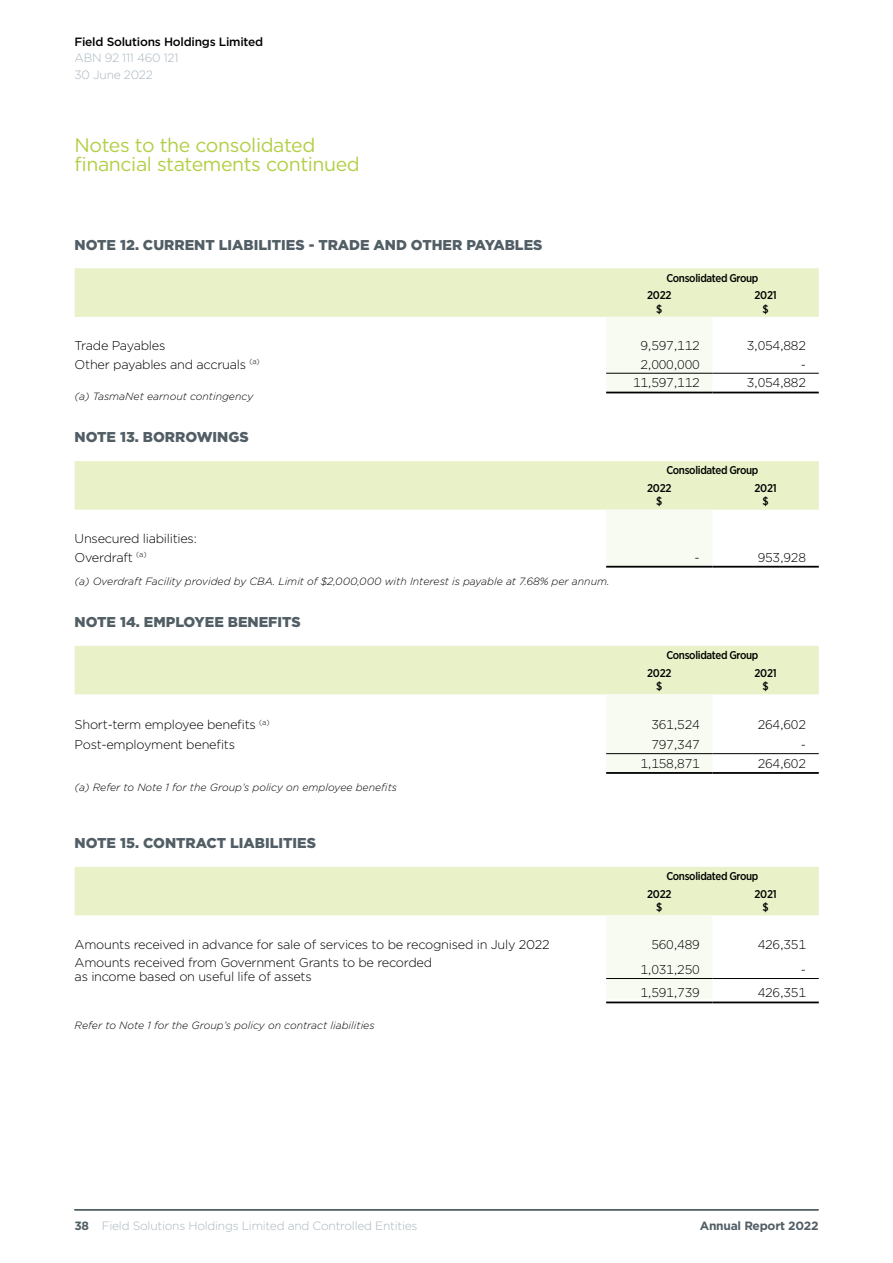
<style>
.page{position:relative;width:893px;height:1263px;background:#fff}
.page>*{position:absolute;margin:0;border:0;box-sizing:border-box;transform-origin:0 0}
.t1{font:19.5px/19.5px "Gotham";letter-spacing:-.02em;color:#b2cf46}
.t2{font:900 14.25px "Gotham";color:#525e65}
.t3{font:300 12.75px/18.8px "Gotham";letter-spacing:-.02em;color:#000}
.t4{font:300 12px/16.5px "Gotham";letter-spacing:-.02em;color:#a8b6bf}
.t5{font:500 12px "Gotham";letter-spacing:-.02em;color:#000}
.t6{font:700 12px "Gotham";letter-spacing:-.02em;color:#525e65}
.t7{font:500 11.25px/17.5px "Gotham Narrow";letter-spacing:-.03em;color:#000}
.t8{font:italic 300 10.5px "Gotham";color:#000}
.s1{font-weight:700;color:#525e65}
</style>
<div class="page">
<svg style="left:75px;top:268px;width:744px;height:124px"></svg>
<hr style="left:606px;top:373px;width:106px;height:1px;background:#000">
<hr style="left:712px;top:373px;width:107px;height:1px;background:#000">
<hr style="left:606px;top:392px;width:106px;height:1px;background:#000">
<hr style="left:712px;top:392px;width:107px;height:1px;background:#000">
<svg style="left:75px;top:461px;width:744px;height:105px"></svg>
<hr style="left:606px;top:566px;width:106px;height:2px;background:#000">
<hr style="left:712px;top:566px;width:107px;height:2px;background:#000">
<svg style="left:75px;top:646px;width:744px;height:126px"></svg>
<hr style="left:606px;top:753px;width:106px;height:1px;background:#000">
<hr style="left:712px;top:753px;width:107px;height:1px;background:#000">
<hr style="left:606px;top:772px;width:106px;height:2px;background:#000">
<hr style="left:712px;top:772px;width:107px;height:2px;background:#000">
<svg style="left:75px;top:867px;width:744px;height:132px"></svg>
<hr style="left:606px;top:978px;width:106px;height:1px;background:#000">
<hr style="left:712px;top:978px;width:107px;height:1px;background:#000">
<hr style="left:606px;top:1001px;width:106px;height:2px;background:#000">
<hr style="left:712px;top:1001px;width:107px;height:2px;background:#000">
<hr style="left:74px;top:1209px;width:745px;height:1px;background:#525e65">
<hr style="left:74px;top:1210px;width:745px;height:1px;background:#525e65">
<p class="t5" style="left:74px;top:34px;width:190px">Field Solutions Holdings Limited</p>
<p class="t4" style="left:74px;top:49px;width:105px">ABN 92 111 460 121<br>30 June 2022</p>
<h1 class="t1" style="left:74px;top:135px;width:287px">Notes to the consolidated financial statements continued</h1>
<p class="t2" style="left:75px;top:235px;width:469px">NOTE 12. CURRENT LIABILITIES - TRADE AND OTHER PAYABLES</p>
<p class="t7" style="left:647px;top:269px;width:113px;text-indent:19px">Consolidated Group<br>2022</p>
<p class="t7" style="left:656px;top:300px;width:8px">$</p>
<p class="t7" style="left:754px;top:288px;width:24px;line-height:13.5px;text-align:center">2021 $</p>
<p class="t3" style="left:75px;top:336px;width:92px">Trade Payables</p>
<p class="t3" style="left:640px;top:336px;width:61px">9,597,112</p>
<p class="t3" style="left:747px;top:336px;width:61px">3,054,882</p>
<p class="t3" style="left:75px;top:354px;width:187px">Other payables and accruals <sup>(a)</sup></p>
<p class="t3" style="left:640px;top:354px;width:61px">2,000,000</p>
<p class="t3" style="left:801px;top:354px;width:7px">-</p>
<p class="t3" style="left:633px;top:373px;width:68px">11,597,112</p>
<p class="t3" style="left:747px;top:373px;width:61px">3,054,882</p>
<p class="t8" style="left:75px;top:390px;width:180px">(a) TasmaNet earnout contingency</p>
<p class="t2" style="left:75px;top:427px;width:176px">NOTE 13. BORROWINGS</p>
<p class="t7" style="left:647px;top:461px;width:113px;text-indent:19px">Consolidated Group<br>2022</p>
<p class="t7" style="left:656px;top:492px;width:8px">$</p>
<p class="t7" style="left:754px;top:481px;width:24px;line-height:13.5px;text-align:center">2021 $</p>
<p class="t3" style="left:75px;top:529px;width:124px">Unsecured liabilities:<br>Overdraft <sup>(a)</sup></p>
<p class="t8" style="left:75px;top:575px;width:536px">(a) Overdraft Facility provided by CBA. Limit of $2,000,000 with Interest is payable at 7.68% per annum.</p>
<p class="t2" style="left:75px;top:612px;width:227px">NOTE 14. EMPLOYEE BENEFITS</p>
<p class="t3" style="left:694px;top:547px;width:7px">-</p>
<p class="t3" style="left:758px;top:547px;width:50px">953,928</p>
<p class="t7" style="left:647px;top:646px;width:113px;text-indent:19px">Consolidated Group<br>2022</p>
<p class="t7" style="left:656px;top:677px;width:8px">$</p>
<p class="t7" style="left:754px;top:666px;width:24px;line-height:13.5px;text-align:center">2021 $</p>
<p class="t3" style="left:75px;top:715px;width:197px">Short-term employee benefits <sup>(a)</sup></p>
<p class="t3" style="left:651px;top:715px;width:50px">361,524</p>
<p class="t3" style="left:758px;top:715px;width:50px">264,602</p>
<p class="t3" style="left:75px;top:735px;width:162px">Post-employment benefits</p>
<p class="t3" style="left:651px;top:735px;width:50px">797,347</p>
<p class="t3" style="left:801px;top:735px;width:7px">-</p>
<p class="t3" style="left:640px;top:753px;width:61px">1,158,871</p>
<p class="t3" style="left:758px;top:753px;width:50px">264,602</p>
<p class="t8" style="left:75px;top:781px;width:324px">(a) Refer to Note 1 for the Group’s policy on employee benefits</p>
<p class="t2" style="left:75px;top:833px;width:243px">NOTE 15. CONTRACT LIABILITIES</p>
<p class="t7" style="left:647px;top:867px;width:113px;text-indent:19px">Consolidated Group<br>2022</p>
<p class="t7" style="left:656px;top:898px;width:8px">$</p>
<p class="t7" style="left:754px;top:887px;width:24px;line-height:13.5px;text-align:center">2021 $</p>
<p class="t3" style="left:75px;top:934px;width:476px">Amounts received in advance for sale of services to be recognised in July 2022</p>
<p class="t3" style="left:651px;top:934px;width:50px">560,489</p>
<p class="t3" style="left:758px;top:934px;width:50px">426,351</p>
<p class="t3" style="left:75px;top:955px;width:359px;line-height:13.5px">Amounts received from Government Grants to be recorded as income based on useful life of assets</p>
<p class="t3" style="left:640px;top:960px;width:61px">1,031,250</p>
<p class="t3" style="left:801px;top:960px;width:7px">-</p>
<p class="t3" style="left:640px;top:983px;width:61px">1,591,739</p>
<p class="t3" style="left:758px;top:983px;width:50px">426,351</p>
<p class="t8" style="left:75px;top:1018px;width:301px">Refer to Note 1 for the Group’s policy on contract liabilities</p>
<p class="t4" style="left:74px;top:1217px;width:345px"><span class="s1">38</span> Field Solutions Holdings Limited and Controlled Entities</p>
<p class="t6" style="left:700px;top:1217px;width:120px">Annual Report 2022</p>
</div>
